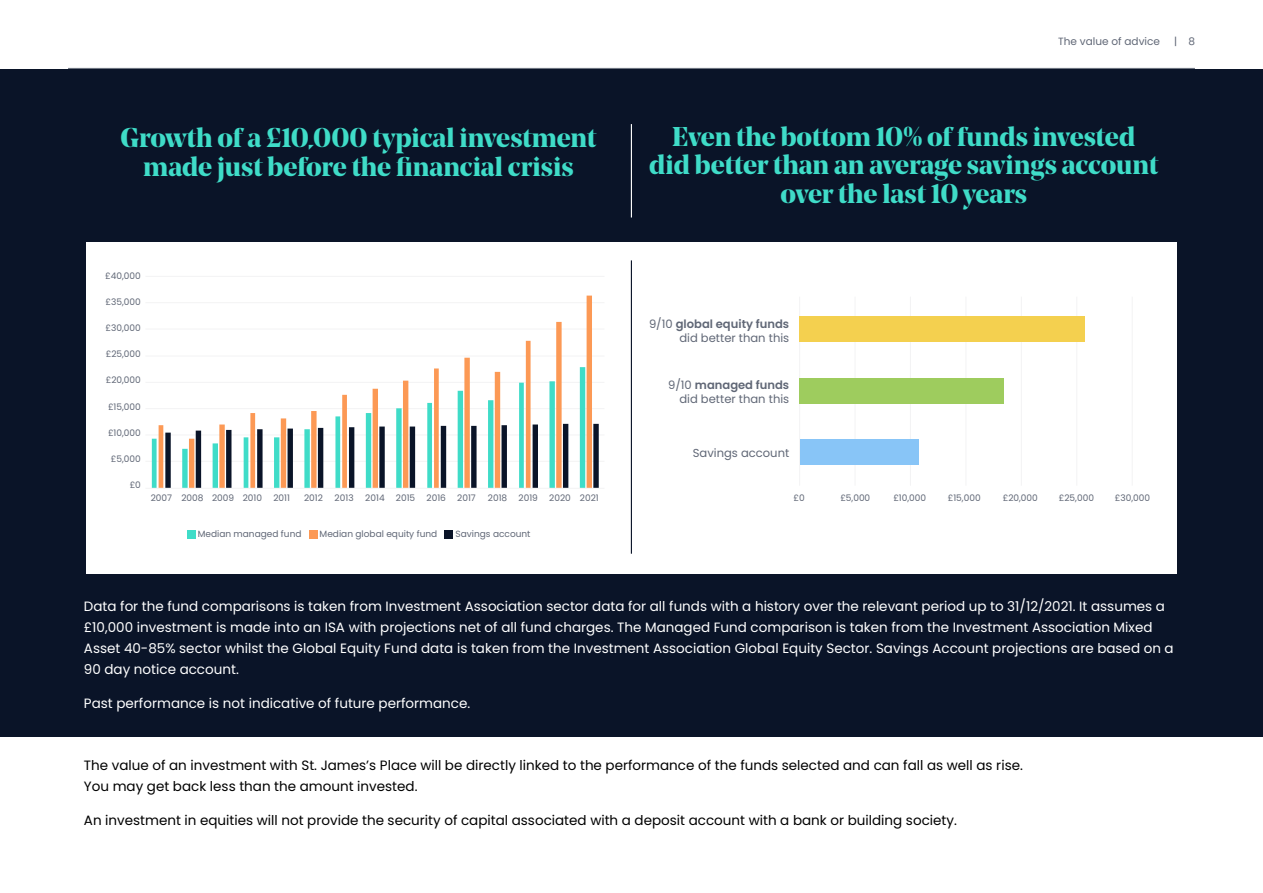
<style>
.page{position:relative;width:1263px;height:893px;background:#fff}
.page>*{position:absolute;margin:0;border:0;box-sizing:border-box;transform-origin:0 0}
.t1{font:700 27px/28.5px "Noe Display SJP";letter-spacing:-.005em;color:#3fdcc8;text-align:center}
.t2{font:13.5px/21px "Poppins";color:#fff}
.t3{font:13.5px/21px "Poppins";color:#000}
.t4{font:11.55px/13.8px "Poppins";color:#606776;text-align:right}
.t5{font:10.5px "Poppins";color:#606776}
.t6{font:9px "Poppins";color:#606776}
.s1{font-weight:600}
</style>
<div class="page">
<hr style="left:68px;top:68px;width:1127px;height:1px;background:#606776">
<div style="left:0;top:69px;width:1263px;height:667px;background:#0a1428"></div>
<div style="left:86px;top:243px;width:1091px;height:331px;background:#fff"></div>
<hr style="left:799px;top:297px;width:1px;height:189px;background:#f3f3f4">
<hr style="left:855px;top:297px;width:1px;height:189px;background:#f3f3f4">
<hr style="left:910px;top:297px;width:1px;height:189px;background:#f3f3f4">
<hr style="left:965px;top:297px;width:1px;height:189px;background:#f3f3f4">
<hr style="left:1021px;top:297px;width:1px;height:189px;background:#f3f3f4">
<hr style="left:1076px;top:297px;width:1px;height:189px;background:#f3f3f4">
<hr style="left:1132px;top:297px;width:1px;height:189px;background:#f3f3f4">
<div style="left:800px;top:317px;width:285px;height:25px;background:#f4d04f"></div>
<div style="left:800px;top:378px;width:204px;height:25px;background:#9ecc5e"></div>
<div style="left:800px;top:439px;width:118px;height:26px;background:#88c5f7"></div>
<hr style="left:631px;top:260px;width:1px;height:294px;background:#0a1428">
<hr style="left:631px;top:124px;width:1px;height:94px;background:#fff">
<div style="left:187px;top:530px;width:8px;height:9px;background:#3fdcc8"></div>
<div style="left:309px;top:530px;width:8px;height:9px;background:#fc9955"></div>
<div style="left:444px;top:530px;width:9px;height:9px;background:#0a1428"></div>
<hr style="left:145px;top:276px;width:459px;height:1px;background:#f3f3f4">
<hr style="left:145px;top:302px;width:459px;height:1px;background:#f3f3f4">
<hr style="left:145px;top:329px;width:459px;height:1px;background:#f3f3f4">
<hr style="left:145px;top:356px;width:459px;height:1px;background:#f3f3f4">
<hr style="left:145px;top:382px;width:459px;height:1px;background:#f3f3f4">
<hr style="left:145px;top:408px;width:459px;height:1px;background:#f3f3f4">
<hr style="left:145px;top:435px;width:459px;height:1px;background:#f3f3f4">
<hr style="left:145px;top:461px;width:459px;height:1px;background:#f3f3f4">
<svg style="left:159px;top:296px;width:433px;height:192px"></svg>
<svg style="left:165px;top:424px;width:434px;height:64px"></svg>
<hr style="left:145px;top:488px;width:459px;height:1px;background:#f3f3f4">
<h1 class="t1" style="left:121px;top:122px;width:477px">Growth of a £10,000 typical investment made just before the financial crisis</h1>
<p class="t6" style="left:105px;top:271px;width:37px">£40,000</p>
<p class="t6" style="left:106px;top:297px;width:37px">£35,000</p>
<p class="t6" style="left:106px;top:323px;width:37px">£30,000</p>
<p class="t6" style="left:106px;top:349px;width:37px">£25,000</p>
<p class="t6" style="left:106px;top:375px;width:37px">£20,000</p>
<p class="t6" style="left:108px;top:401px;width:34px">£15,000</p>
<p class="t6" style="left:108px;top:427px;width:34px">£10,000</p>
<p class="t6" style="left:111px;top:453px;width:31px">£5,000</p>
<p class="t6" style="left:130px;top:479px;width:13px">£0</p>
<p class="t6" style="left:151px;top:492px;width:113px">2007 2008 2009 2010</p>
<p class="t6" style="left:273px;top:492px;width:18px">2011</p>
<p class="t6" style="left:304px;top:492px;width:20px">2012</p>
<p class="t6" style="left:335px;top:492px;width:21px">2013</p>
<p class="t6" style="left:365px;top:492px;width:21px">2014</p>
<p class="t6" style="left:396px;top:492px;width:21px">2015</p>
<p class="t6" style="left:427px;top:492px;width:51px">2016 2017</p>
<p class="t6" style="left:488px;top:492px;width:21px">2018</p>
<p class="t6" style="left:518px;top:492px;width:21px">2019</p>
<p class="t6" style="left:549px;top:492px;width:51px">2020 2021</p>
<p class="t6" style="left:198px;top:529px;width:105px">Median managed fund</p>
<p class="t6" style="left:320px;top:529px;width:119px">Median global equity fund</p>
<p class="t6" style="left:455px;top:529px;width:77px">Savings account</p>
<p class="t5" style="left:1058px;top:35px;width:103px">The value of advice</p>
<p class="t5" style="left:1174px;top:35px;width:22px">| 8</p>
<h1 class="t1" style="left:649px;top:121px;width:510px">Even the bottom 10% of funds invested did better than an average savings account over the last 10 years</h1>
<p class="t4" style="left:649px;top:317px;width:142px">9/10 <span class="s1">global equity funds </span>did better than this</p>
<p class="t4" style="left:668px;top:378px;width:123px">9/10 <span class="s1">managed funds </span>did better than this</p>
<p class="t4" style="left:693px;top:446px;width:98px">Savings account</p>
<p class="t6" style="left:794px;top:492px;width:13px">£0</p>
<p class="t6" style="left:840px;top:492px;width:31px">£5,000</p>
<p class="t6" style="left:893px;top:492px;width:34px">£10,000</p>
<p class="t6" style="left:948px;top:492px;width:34px">£15,000</p>
<p class="t6" style="left:1003px;top:492px;width:37px">£20,000</p>
<p class="t6" style="left:1059px;top:492px;width:37px">£25,000</p>
<p class="t6" style="left:1115px;top:492px;width:37px">£30,000</p>
<p class="t2" style="left:84px;top:596px;width:1091px">Data for the fund comparisons is taken from Investment Association sector data for all funds with a history over the relevant period up to 31/12/2021. It assumes a £10,000 investment is made into an ISA with projections net of all fund charges. The Managed Fund comparison is taken from the Investment Association Mixed Asset 40-85% sector whilst the Global Equity Fund data is taken from the Investment Association Global Equity Sector. Savings Account projections are based on a 90 day notice account.</p>
<p class="t2" style="left:84px;top:692px;width:388px">Past performance is not indicative of future performance.</p>
<p class="t3" style="left:84px;top:755px;width:940px">The value of an investment with St. James’s Place will be directly linked to the performance of the funds selected and can fall as well as rise.<br>You may get back less than the amount invested.</p>
<p class="t3" style="left:84px;top:810px;width:874px">An investment in equities will not provide the security of capital associated with a deposit account with a bank or building society.</p>
</div>
